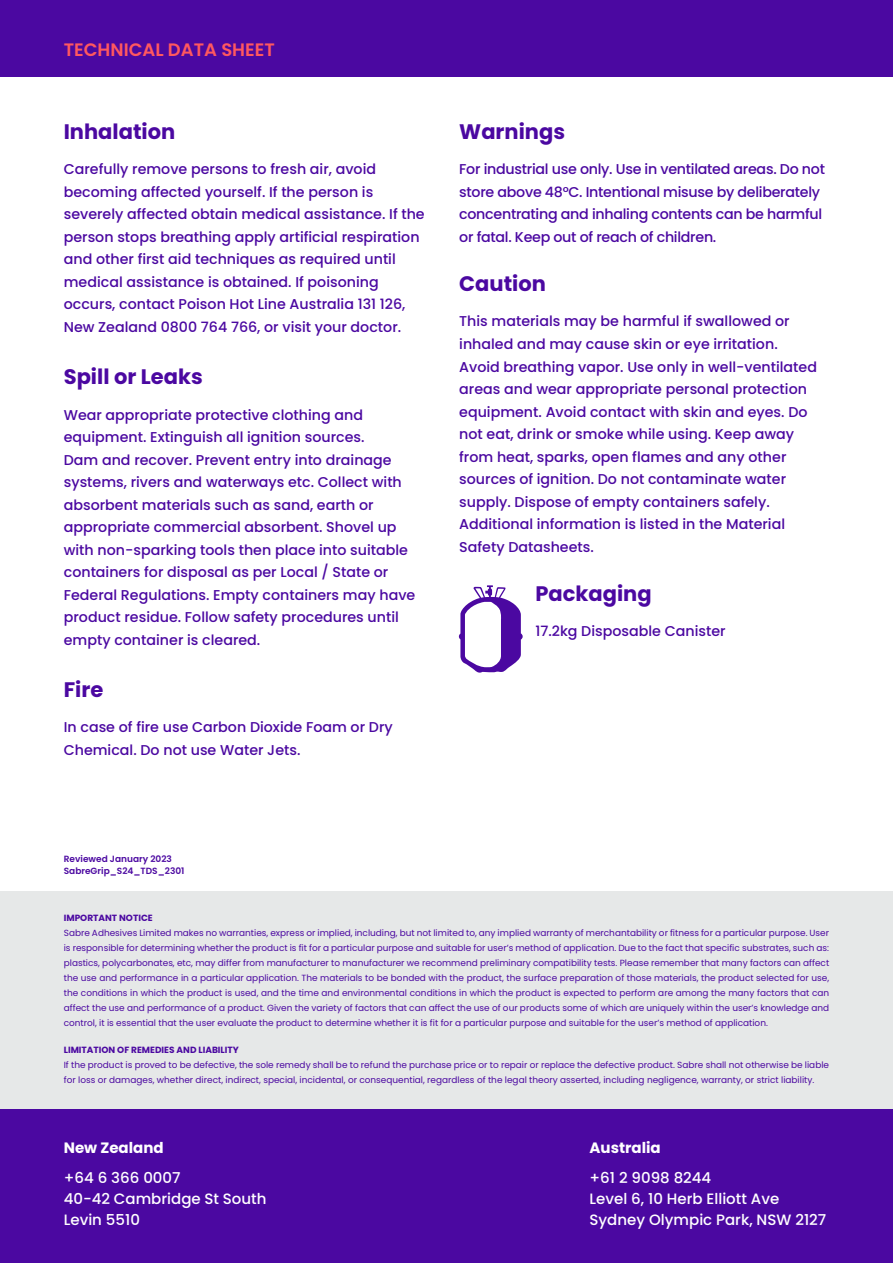
<style>
.page{position:relative;width:893px;height:1263px;background:#fff}
.page>*{position:absolute;margin:0;border:0;box-sizing:border-box;transform-origin:0 0}
.t1{font:700 21px "Poppins";color:#4b08a1}
.t2{font:600 18px "Poppins";color:#ff585f}
.t3{font:500 15px/21px "Poppins";color:#fff}
.t4{font:700 15px "Poppins";color:#fff}
.t5{font:500 14.25px/22.5px "Poppins";color:#4b08a1}
.t6{font:500 14.25px/22.5px "Poppins";letter-spacing:-.02em;color:#4b08a1}
.t7{font:700 9px "Poppins";color:#4b08a1}
.t8{font:600 9px/12px "Poppins";color:#4b08a1}
.t9{font:8.85px/15px "Poppins";color:#4b08a1;text-align:justify}
</style>
<div class="page">
<div style="left:0;top:0;width:893px;height:77px;background:#4b08a1"></div>
<div style="left:0;top:891px;width:893px;height:232px;background:#e6e8e8"></div>
<div style="left:0;top:1109px;width:893px;height:154px;background:#4b08a1"></div>
<svg style="left:459px;top:585px;width:64px;height:88px"></svg>
<h2 class="t2" style="left:64px;top:39px;width:212px">TECHNICAL DATA SHEET</h2>
<h1 class="t1" style="left:64px;top:119px;width:113px">Inhalation</h1>
<p class="t5" style="left:64px;top:158px;width:362px">Carefully remove persons to fresh air, avoid becoming affected yourself. If the person is severely affected obtain medical assistance. If the person stops breathing apply artificial respiration and other first aid techniques as required until medical assistance is obtained. If poisoning occurs, contact Poison Hot Line Australia 131 126, New Zealand 0800 764 766, or visit your doctor.</p>
<h1 class="t1" style="left:64px;top:365px;width:140px">Spill or Leaks</h1>
<p class="t5" style="left:64px;top:403px;width:353px">Wear appropriate protective clothing and equipment. Extinguish all ignition sources.<br>Dam and recover. Prevent entry into drainage systems, rivers and waterways etc. Collect with absorbent materials such as sand, earth or appropriate commercial absorbent. Shovel up with non-sparking tools then place into suitable containers for disposal as per Local / State or Federal Regulations. Empty containers may have product residue. Follow safety procedures until empty container is cleared.</p>
<h1 class="t1" style="left:64px;top:677px;width:41px">Fire</h1>
<h3 class="t5" style="left:64px;top:716px;width:330px">In case of fire use Carbon Dioxide Foam or Dry<br>Chemical. Do not use Water Jets.</h3>
<h1 class="t1" style="left:459px;top:119px;width:107px">Warnings</h1>
<h3 class="t6" style="left:459px;top:158px;width:367px">For industrial use only. Use in ventilated areas. Do not store above 48°C. Intentional misuse by deliberately concentrating and inhaling contents can be harmful or fatal. Keep out of reach of children.</h3>
<h1 class="t1" style="left:459px;top:272px;width:88px">Caution</h1>
<p class="t5" style="left:459px;top:310px;width:359px">This materials may be harmful if swallowed or inhaled and may cause skin or eye irritation.<br>Avoid breathing vapor. Use only in well-ventilated areas and wear appropriate personal protection equipment. Avoid contact with skin and eyes. Do not eat, drink or smoke while using. Keep away from heat, sparks, open flames and any other sources of ignition. Do not contaminate water supply. Dispose of empty containers safely.<br>Additional information is listed in the Material Safety Datasheets.</p>
<h1 class="t1" style="left:535px;top:581px;width:118px">Packaging</h1>
<h3 class="t5" style="left:535px;top:620px;width:192px">17.2kg Disposable Canister</h3>
<p class="t8" style="left:64px;top:853px;width:122px">Reviewed January 2023<br>SabreGrip_S24_TDS_2301</p>
<p class="t7" style="left:64px;top:913px;width:90px">IMPORTANT NOTICE</p>
<p class="t9" style="left:64px;top:925px;width:767px">Sabre Adhesives Limited makes no warranties, express or implied, including, but not limited to, any implied warranty of merchantability or fitness for a particular purpose. User is responsible for determining whether the product is fit for a particular purpose and suitable for user’s method of application. Due to the fact that specific substrates, such as: plastics, polycarbonates, etc, may differ from manufacturer to manufacturer we recommend preliminary compatibility tests. Please remember that many factors can affect the use and performance in a particular application. The materials to be bonded with the product, the surface preparation of those materials, the product selected for use, the conditions in which the product is used, and the time and environmental conditions in which the product is expected to perform are among the many factors that can affect the use and performance of a product. Given the variety of factors that can affect the use of our products some of which are uniquely within the user’s knowledge and control, it is essential that the user evaluate the product to determine whether it is fit for a particular purpose and suitable for the user’s method of application.</p>
<p class="t7" style="left:64px;top:1045px;width:177px">LIMITATION OF REMEDIES AND LIABILITY</p>
<p class="t9" style="left:64px;top:1057px;width:767px">If the product is proved to be defective, the sole remedy shall be to refund the purchase price or to repair or replace the defective product. Sabre shall not otherwise be liable for loss or damages, whether direct, indirect, special, incidental, or consequential, regardless of the legal theory asserted, including negligence, warranty, or strict liability.</p>
<h3 class="t4" style="left:64px;top:1139px;width:101px">New Zealand</h3>
<h3 class="t3" style="left:64px;top:1167px;width:204px">+64 6 366 0007<br>40-42 Cambridge St South<br>Levin 5510</h3>
<h3 class="t4" style="left:589px;top:1139px;width:73px">Australia</h3>
<h3 class="t3" style="left:589px;top:1167px;width:238px">+61 2 9098 8244<br>Level 6, 10 Herb Elliott Ave<br>Sydney Olympic Park, NSW 2127</h3>
</div>
